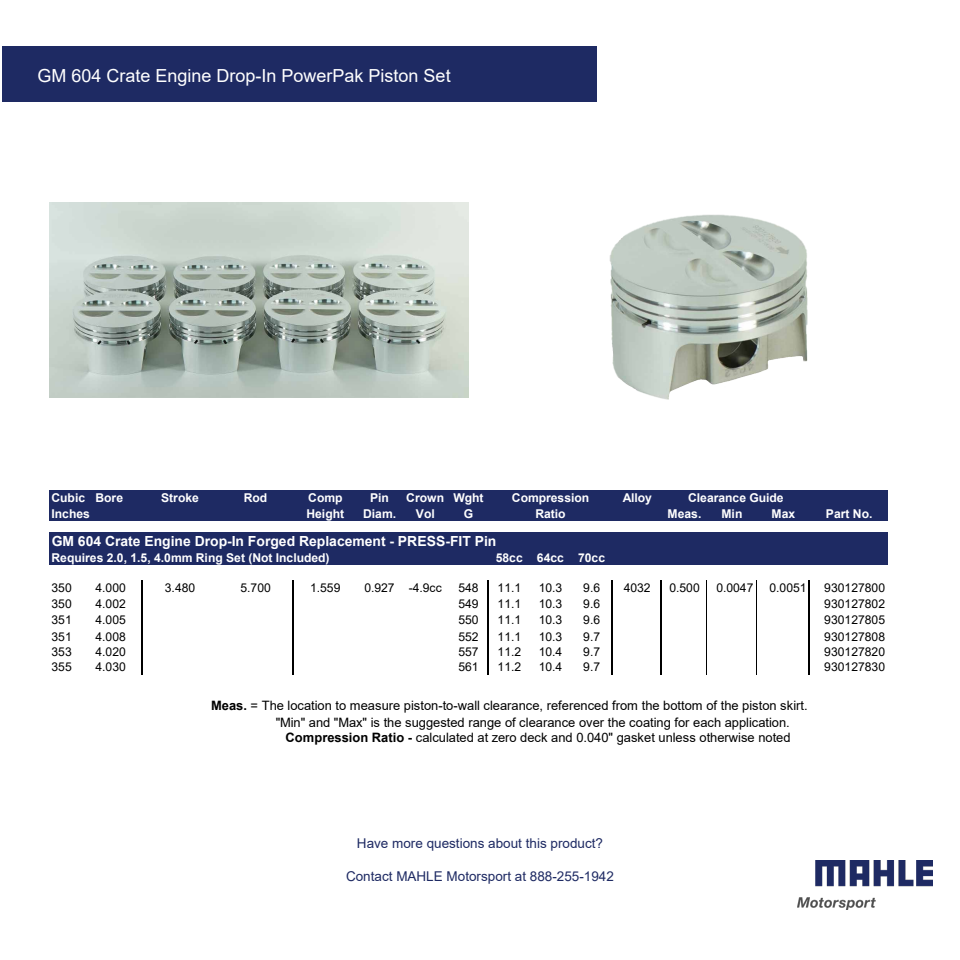
<style>
.page{position:relative;width:960px;height:960px;background:#fff}
.page>*{position:absolute;margin:0;border:0;box-sizing:border-box;transform-origin:0 0}
.t1{font:18px "Arial";color:#fff}
.t2{font:700 13.9px "Arial";color:#fff}
.t3{font:13.5px "Arial";color:#1e2a63}
.t4{font:12.95px/16.1px "Arial";color:#000}
.t5{font:12.15px "Arial";color:#000}
.t6{font:700 12.15px "Arial";color:#fff}
.s1{font-weight:700}
</style>
<div class="page">
<div style="left:50px;top:491px;width:838px;height:30px;background:#1e2a63"></div>
<div style="left:50px;top:532px;width:838px;height:33px;background:#1e2a63"></div>
<hr style="left:141px;top:580px;width:2px;height:95px;background:#000">
<hr style="left:292px;top:580px;width:2px;height:95px;background:#000">
<hr style="left:487px;top:580px;width:2px;height:95px;background:#000">
<hr style="left:611px;top:580px;width:1px;height:95px;background:#000">
<hr style="left:660px;top:580px;width:2px;height:95px;background:#000">
<hr style="left:706px;top:580px;width:1px;height:95px;background:#000">
<hr style="left:756px;top:580px;width:1px;height:95px;background:#000">
<hr style="left:808px;top:580px;width:2px;height:95px;background:#000">
<div style="left:3px;top:46px;width:594px;height:56px;background:#1e2a63"></div>
<img style="left:49px;top:203px;width:420px;height:195px">
<img style="left:798px;top:860px;width:135px;height:50px">
<img style="left:609px;top:214px;width:199px;height:186px">
<h1 class="t1" style="left:38px;top:63px;width:415px">GM 604 Crate Engine Drop-In PowerPak Piston Set</h1>
<p class="t6" style="left:52px;top:489px;width:73px">Cubic Bore</p>
<p class="t6" style="left:161px;top:489px;width:39px">Stroke</p>
<p class="t6" style="left:244px;top:489px;width:25px">Rod</p>
<p class="t6" style="left:308px;top:489px;width:36px">Comp</p>
<p class="t6" style="left:370px;top:489px;width:20px">Pin</p>
<p class="t6" style="left:406px;top:489px;width:79px">Crown Wght</p>
<p class="t6" style="left:623px;top:489px;width:31px">Alloy</p>
<p class="t6" style="left:52px;top:505px;width:40px">Inches</p>
<p class="t6" style="left:306px;top:505px;width:39px">Height</p>
<p class="t6" style="left:363px;top:505px;width:35px">Diam.</p>
<p class="t6" style="left:416px;top:505px;width:20px">Vol</p>
<p class="t6" style="left:464px;top:505px;width:11px">G</p>
<p class="t6" style="left:668px;top:505px;width:35px">Meas.</p>
<p class="t6" style="left:722px;top:505px;width:22px">Min</p>
<p class="t6" style="left:772px;top:505px;width:25px">Max</p>
<p class="t6" style="left:826px;top:505px;width:48px">Part No.</p>
<p class="t2" style="left:52px;top:532px;width:446px">GM 604 Crate Engine Drop-In Forged Replacement - PRESS-FIT Pin</p>
<p class="t6" style="left:52px;top:549px;width:280px">Requires 2.0, 1.5, 4.0mm Ring Set (Not Included)</p>
<p class="t6" style="left:496px;top:549px;width:111px">58cc 64cc 70cc</p>
<p class="t5" style="left:52px;top:580px;width:22px">350</p>
<p class="t5" style="left:95px;top:580px;width:32px">4.000</p>
<p class="t5" style="left:165px;top:580px;width:32px">3.480</p>
<p class="t5" style="left:240px;top:580px;width:32px">5.700</p>
<p class="t5" style="left:310px;top:580px;width:32px">1.559</p>
<p class="t5" style="left:364px;top:580px;width:79px">0.927 -4.9cc</p>
<p class="t5" style="left:458px;top:580px;width:22px">548</p>
<p class="t5" style="left:498px;top:580px;width:25px">11.1</p>
<p class="t5" style="left:539px;top:580px;width:25px">10.3</p>
<p class="t5" style="left:583px;top:580px;width:18px">9.6</p>
<p class="t5" style="left:624px;top:580px;width:29px">4032</p>
<p class="t5" style="left:669px;top:580px;width:32px">0.500</p>
<p class="t5" style="left:716px;top:580px;width:39px">0.0047</p>
<p class="t5" style="left:769px;top:580px;width:39px">0.0051</p>
<p class="t5" style="left:824px;top:580px;width:62px">930127800</p>
<p class="t5" style="left:52px;top:595px;width:22px">350</p>
<p class="t5" style="left:95px;top:595px;width:32px">4.002</p>
<p class="t5" style="left:458px;top:595px;width:22px">549</p>
<p class="t5" style="left:498px;top:595px;width:25px">11.1</p>
<p class="t5" style="left:539px;top:595px;width:25px">10.3</p>
<p class="t5" style="left:583px;top:595px;width:18px">9.6</p>
<p class="t5" style="left:824px;top:595px;width:62px">930127802</p>
<p class="t5" style="left:52px;top:612px;width:22px">351</p>
<p class="t5" style="left:95px;top:612px;width:32px">4.005</p>
<p class="t5" style="left:458px;top:612px;width:22px">550</p>
<p class="t5" style="left:498px;top:612px;width:25px">11.1</p>
<p class="t5" style="left:539px;top:612px;width:25px">10.3</p>
<p class="t5" style="left:583px;top:612px;width:18px">9.6</p>
<p class="t5" style="left:824px;top:612px;width:62px">930127805</p>
<p class="t5" style="left:52px;top:628px;width:22px">351</p>
<p class="t5" style="left:95px;top:628px;width:32px">4.008</p>
<p class="t5" style="left:458px;top:628px;width:22px">552</p>
<p class="t5" style="left:498px;top:628px;width:25px">11.1</p>
<p class="t5" style="left:539px;top:628px;width:25px">10.3</p>
<p class="t5" style="left:583px;top:628px;width:18px">9.7</p>
<p class="t5" style="left:824px;top:628px;width:62px">930127808</p>
<p class="t5" style="left:52px;top:643px;width:22px">353</p>
<p class="t5" style="left:95px;top:643px;width:32px">4.020</p>
<p class="t5" style="left:458px;top:643px;width:22px">557</p>
<p class="t5" style="left:498px;top:643px;width:25px">11.2</p>
<p class="t5" style="left:539px;top:643px;width:25px">10.4</p>
<p class="t5" style="left:583px;top:643px;width:18px">9.7</p>
<p class="t5" style="left:824px;top:643px;width:62px">930127820</p>
<p class="t5" style="left:52px;top:659px;width:22px">355</p>
<p class="t5" style="left:95px;top:659px;width:32px">4.030</p>
<p class="t5" style="left:458px;top:659px;width:22px">561</p>
<p class="t5" style="left:498px;top:659px;width:25px">11.2</p>
<p class="t5" style="left:539px;top:659px;width:25px">10.4</p>
<p class="t5" style="left:583px;top:659px;width:18px">9.7</p>
<p class="t5" style="left:824px;top:659px;width:62px">930127830</p>
<p class="t4" style="left:276px;top:698px;width:534px;text-indent:-65px"><span class="s1">Meas.</span> = The location to measure piston-to-wall clearance, referenced from the bottom of the piston skirt. "Min" and "Max" is the suggested range of clearance over the coating for each application.</p>
<p class="t4" style="left:286px;top:730px;width:507px"><span class="s1">Compression Ratio -</span> calculated at zero deck and 0.040" gasket unless otherwise noted</p>
<p class="t6" style="left:512px;top:489px;width:79px">Compression</p>
<p class="t6" style="left:688px;top:489px;width:97px">Clearance Guide</p>
<p class="t6" style="left:535px;top:505px;width:32px">Ratio</p>
<p class="t3" style="left:357px;top:834px;width:248px">Have more questions about this product?</p>
<p class="t3" style="left:346px;top:867px;width:269px">Contact MAHLE Motorsport at 888-255-1942</p>
</div>
